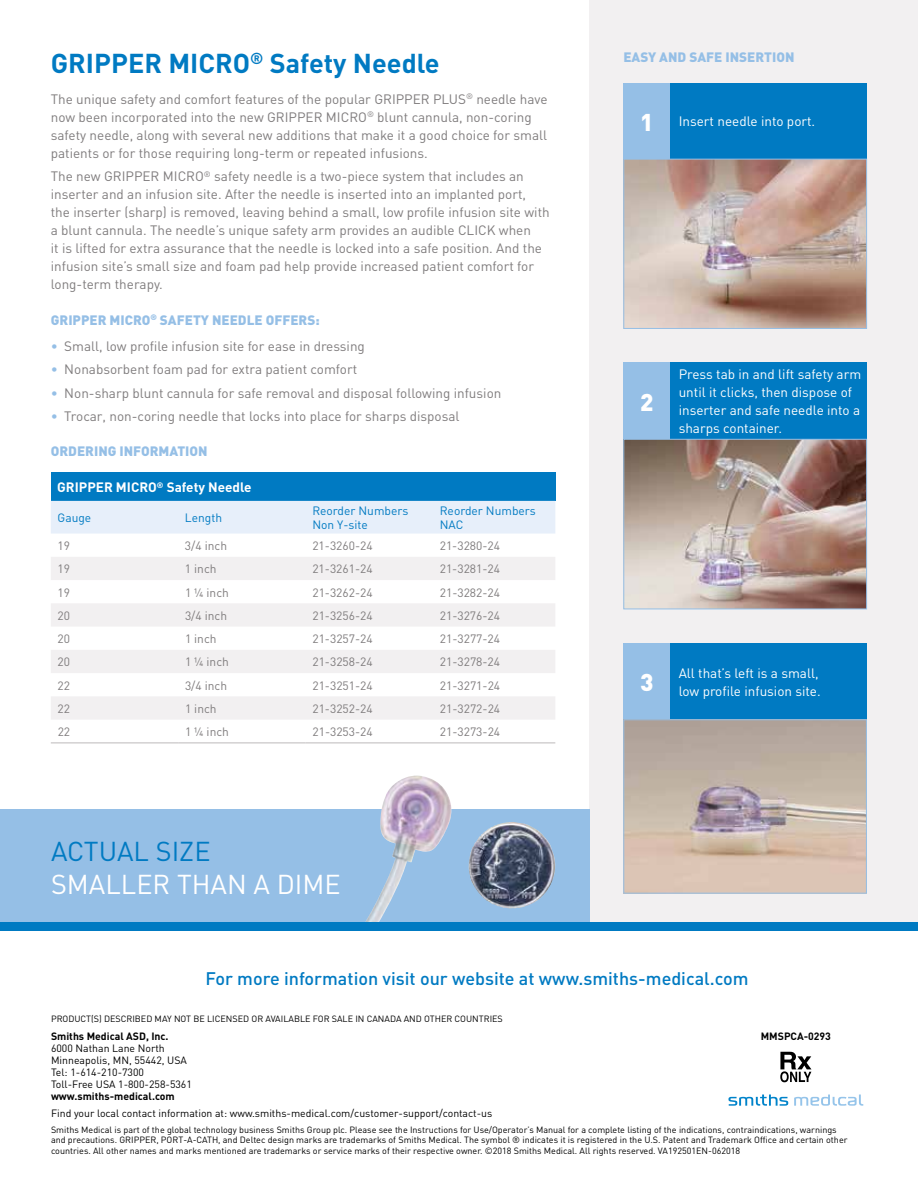
<style>
.page{position:relative;width:918px;height:1188px;background:#fff}
.page>*{position:absolute;margin:0;border:0;box-sizing:border-box;transform-origin:0 0}
.t1{font:700 27px "DIN";color:#007ac2}
.t2{font:27px "DIN";color:#fff}
.t3{font:27px "DIN";color:#007ac2}
.t4{font:900 24px "DIN";color:#fff}
.t5{font:500 18px "DIN";color:#007ac2}
.t6{font:13.5px/18px "DIN";color:#7f7c7d}
.t7{font:13.5px/18px "DINOT";color:#fff}
.t8{font:900 13.5px "DIN";color:#95bfe6}
.t9{font:700 13.5px "DIN";color:#fff}
.t10{font:12px "DIN";color:#7f7c7d}
.t11{font:12px/14.4px "DIN";color:#007ac2}
.t12{font:10.5px/12px "DIN";color:#000}
.t13{font:700 10.5px "DIN";color:#000}
.t14{font:9px/10.5px "DIN";color:#000}
.s1{color:#95bfe6}
.s2{font-family:"DIN";font-weight:900;font-size:24px}
</style>
<div class="page">
<div style="left:589px;top:0;width:329px;height:923px;background:#f2f0f1"></div>
<div style="left:0;top:809px;width:589px;height:114px;background:#95bfe6"></div>
<img style="left:468px;top:822px;width:88px;height:87px">
<div style="left:51px;top:473px;width:504px;height:28px;background:#007ac2"></div>
<div style="left:51px;top:501px;width:504px;height:33px;background:#e7effa"></div>
<svg style="left:51px;top:557px;width:504px;height:162px;fill:#f2f0f1"></svg>
<hr style="left:51px;top:743px;width:127px;height:1px;background:#bcb9ba">
<hr style="left:178px;top:743px;width:128px;height:1px;background:#bcb9ba">
<hr style="left:306px;top:743px;width:127px;height:1px;background:#bcb9ba">
<hr style="left:433px;top:743px;width:122px;height:1px;background:#bcb9ba">
<svg style="left:729px;top:1095px;width:59px;height:11px"></svg>
<svg style="left:794px;top:1095px;width:69px;height:11px"></svg>
<img style="left:361px;top:776px;width:91px;height:147px">
<div style="left:670px;top:363px;width:197px;height:76px;background:#007ac2"></div>
<div style="left:623px;top:363px;width:47px;height:76px;background:#95bfe6"></div>
<img style="left:625px;top:441px;width:240px;height:166px">
<div style="left:623px;top:439px;width:244px;height:170px;border:1px solid #95bfe6"></div>
<div style="left:670px;top:643px;width:197px;height:76px;background:#007ac2"></div>
<div style="left:623px;top:643px;width:47px;height:76px;background:#95bfe6"></div>
<img style="left:625px;top:721px;width:240px;height:171px">
<div style="left:623px;top:719px;width:244px;height:175px;border:1px solid #95bfe6"></div>
<div style="left:670px;top:83px;width:197px;height:76px;background:#007ac2"></div>
<div style="left:623px;top:83px;width:47px;height:76px;background:#95bfe6"></div>
<img style="left:625px;top:161px;width:240px;height:166px">
<div style="left:623px;top:159px;width:244px;height:170px;border:1px solid #95bfe6"></div>
<div style="left:0;top:923px;width:918px;height:8px;background:#007ac2"></div>
<svg style="left:780px;top:1052px;width:31px;height:30px"></svg>
<h1 class="t1" style="left:51px;top:46px;width:390px">GRIPPER MICRO<sup>®</sup> Safety Needle</h1>
<p class="t6" style="left:51px;top:90px;width:498px">The unique safety and comfort features of the popular GRIPPER PLUS<sup>®</sup> needle have now been incorporated into the new GRIPPER MICRO<sup>®</sup> blunt cannula, non-coring safety needle, along with several new additions that make it a good choice for small patients or for those requiring long-term or repeated infusions.</p>
<p class="t6" style="left:51px;top:167px;width:500px">The new GRIPPER MICRO<sup>®</sup> safety needle is a two-piece system that includes an inserter and an infusion site. After the needle is inserted into an implanted port,<br>the inserter (sharp) is removed, leaving behind a small, low profile infusion site with a blunt cannula. The needle’s unique safety arm provides an audible CLICK when<br>it is lifted for extra assurance that the needle is locked into a safe position. And the infusion site’s small size and foam pad help provide increased patient comfort for long-term therapy.</p>
<p class="t8" style="left:51px;top:311px;width:270px">GRIPPER MICRO<sup>®</sup> SAFETY NEEDLE OFFERS:</p>
<p class="t6" style="left:51px;top:337px;width:316px"><span class="s1">•</span> Small, low profile infusion site for ease in dressing</p>
<p class="t6" style="left:51px;top:360px;width:308px"><span class="s1">•</span> Nonabsorbent foam pad for extra patient comfort</p>
<p class="t6" style="left:51px;top:384px;width:452px"><span class="s1">•</span> Non-sharp blunt cannula for safe removal and disposal following infusion</p>
<p class="t6" style="left:51px;top:407px;width:410px"><span class="s1">•</span> Trocar, non-coring needle that locks into place for sharps disposal</p>
<p class="t8" style="left:51px;top:442px;width:158px">ORDERING INFORMATION</p>
<p class="t9" style="left:57px;top:479px;width:196px">GRIPPER MICRO<sup>®</sup> Safety Needle</p>
<p class="t11" style="left:58px;top:510px;width:35px">Gauge</p>
<p class="t11" style="left:185px;top:510px;width:39px">Length</p>
<p class="t11" style="left:312px;top:503px;width:98px">Reorder Numbers<br>Non Y-site</p>
<p class="t11" style="left:440px;top:503px;width:98px">Reorder Numbers<br>NAC</p>
<p class="t10" style="left:58px;top:538px;width:14px">19</p>
<p class="t10" style="left:185px;top:538px;width:44px">3/4 inch</p>
<p class="t10" style="left:312px;top:538px;width:62px">21-3260-24</p>
<p class="t10" style="left:440px;top:538px;width:62px">21-3280-24</p>
<p class="t10" style="left:58px;top:561px;width:14px">19</p>
<p class="t10" style="left:185px;top:561px;width:33px">1 inch</p>
<p class="t10" style="left:312px;top:561px;width:62px">21-3261-24</p>
<p class="t10" style="left:440px;top:561px;width:62px">21-3281-24</p>
<p class="t10" style="left:58px;top:585px;width:14px">19</p>
<p class="t10" style="left:185px;top:585px;width:45px">1 ¼ inch</p>
<p class="t10" style="left:312px;top:585px;width:62px">21-3262-24</p>
<p class="t10" style="left:440px;top:585px;width:62px">21-3282-24</p>
<p class="t10" style="left:58px;top:608px;width:14px">20</p>
<p class="t10" style="left:185px;top:608px;width:44px">3/4 inch</p>
<p class="t10" style="left:312px;top:608px;width:62px">21-3256-24</p>
<p class="t10" style="left:440px;top:608px;width:62px">21-3276-24</p>
<p class="t10" style="left:58px;top:631px;width:14px">20</p>
<p class="t10" style="left:185px;top:631px;width:33px">1 inch</p>
<p class="t10" style="left:312px;top:631px;width:62px">21-3257-24</p>
<p class="t10" style="left:440px;top:631px;width:62px">21-3277-24</p>
<p class="t10" style="left:58px;top:655px;width:14px">20</p>
<p class="t10" style="left:185px;top:655px;width:45px">1 ¼ inch</p>
<p class="t10" style="left:312px;top:655px;width:62px">21-3258-24</p>
<p class="t10" style="left:440px;top:655px;width:62px">21-3278-24</p>
<p class="t10" style="left:58px;top:678px;width:14px">22</p>
<p class="t10" style="left:185px;top:678px;width:44px">3/4 inch</p>
<p class="t10" style="left:312px;top:678px;width:62px">21-3251-24</p>
<p class="t10" style="left:440px;top:678px;width:62px">21-3271-24</p>
<p class="t10" style="left:58px;top:701px;width:14px">22</p>
<p class="t10" style="left:185px;top:701px;width:33px">1 inch</p>
<p class="t10" style="left:312px;top:701px;width:62px">21-3252-24</p>
<p class="t10" style="left:440px;top:701px;width:62px">21-3272-24</p>
<p class="t10" style="left:58px;top:724px;width:14px">22</p>
<p class="t10" style="left:185px;top:724px;width:45px">1 ¼ inch</p>
<p class="t10" style="left:312px;top:724px;width:62px">21-3253-24</p>
<p class="t10" style="left:440px;top:724px;width:62px">21-3273-24</p>
<h1 class="t3" style="left:51px;top:834px;width:161px">ACTUAL SIZE</h1>
<h1 class="t2" style="left:51px;top:867px;width:291px">SMALLER THAN A DIME</h1>
<p class="t8" style="left:623px;top:48px;width:173px">EASY AND SAFE INSERTION</p>
<p class="t7" style="left:640px;top:112px;width:177px"><span class="s2">1</span> Insert needle into port.</p>
<h2 class="t4" style="left:640px;top:386px;width:15px">2</h2>
<p class="t7" style="left:679px;top:365px;width:184px">Press tab in and lift safety arm until it clicks, then dispose of inserter and safe needle into a sharps container.</p>
<p class="t7" style="left:640px;top:663px;width:182px;text-align:right">All that’s left is a small,<br><sup>3</sup> low profile infusion site.</p>
<h3 class="t5" style="left:205px;top:967px;width:545px">For more information visit our website at www.smiths-medical.com</h3>
<p class="t14" style="left:51px;top:1014px;width:453px">PRODUCT(S) DESCRIBED MAY NOT BE LICENSED OR AVAILABLE FOR SALE IN CANADA AND OTHER COUNTRIES</p>
<p class="t13" style="left:51px;top:1029px;width:119px">Smiths Medical ASD, Inc.</p>
<p class="t12" style="left:51px;top:1042px;width:142px">6000 Nathan Lane North<br>Minneapolis, MN, 55442, USA<br>Tel: 1-614-210-7300<br>Toll-Free USA 1-800-258-5361</p>
<p class="t13" style="left:51px;top:1089px;width:125px">www.smiths-medical.com</p>
<p class="t12" style="left:51px;top:1107px;width:443px">Find your local contact information at: www.smiths-medical.com/customer-support/contact-us</p>
<p class="t14" style="left:51px;top:1124px;width:798px">Smiths Medical is part of the global technology business Smiths Group plc. Please see the Instructions for Use/Operator’s Manual for a complete listing of the indications, contraindications, warnings and precautions. GRIPPER, PORT-A-CATH, and Deltec design marks are trademarks of Smiths Medical. The symbol ® indicates it is registered in the U.S. Patent and Trademark Office and certain other countries. All other names and marks mentioned are trademarks or service marks of their respective owner. ©2018 Smiths Medical. All rights reserved. VA192501EN-062018</p>
<p class="t13" style="left:761px;top:1029px;width:72px">MMSPCA-0293</p>
</div>
